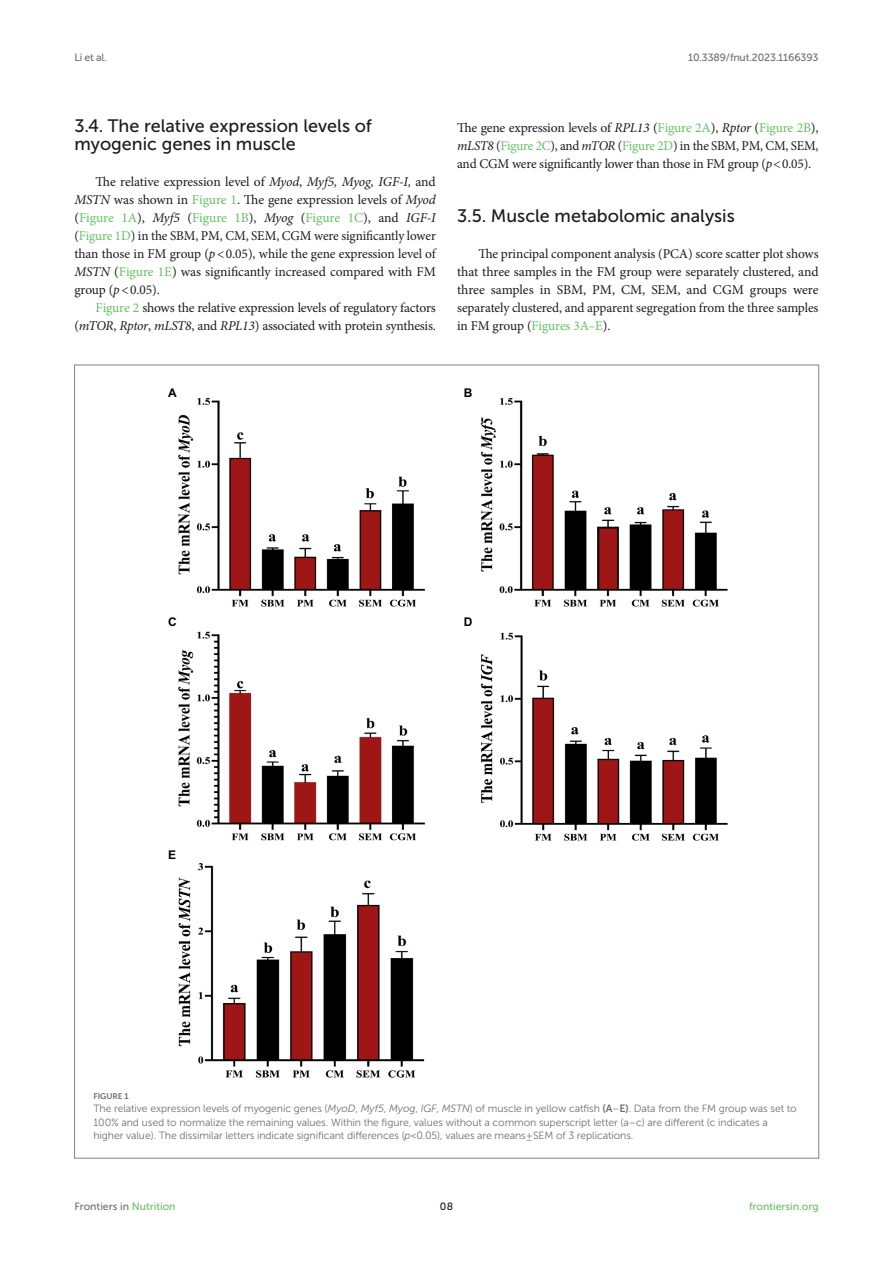
<style>
.page{position:relative;width:893px;height:1263px;background:#fff}
.page>*{position:absolute;margin:0;border:0;box-sizing:border-box;transform-origin:0 0}
.HEAD_2{font:18px/18px "Museo Sans 500";color:#1b1c1b}
.TEXT_FLUSH{font:13.5px/18px "Minion Pro";letter-spacing:-.005em;color:#1b1c1b;text-align:justify}
.TEXT{font:13.5px/18px "Minion Pro";letter-spacing:-.015em;color:#1b1c1b;text-align:right}
.t1{font:700 12px "Arial";color:#010001}
.FIG_LEG{font:10.5px/13.5px "Museo Sans 300";letter-spacing:-.01em;color:#706f70}
.t2{font:10.5px "Museo Sans 500";letter-spacing:-.015em;color:#706f70}
.t3{font:10.5px "Museo Sans 500";color:#65c161}
.t4{font:10.5px "Museo Sans 500";color:#1b1c1b}
.FIG_HD{font:8.25px "Museo Sans 700";letter-spacing:-.01em;color:#706f70}
.s1{font-style:italic}
.s2{color:#65c161}
.s3{font-family:"Museo Sans 700"}
</style>
<div class="page">
<img style="left:178px;top:397px;width:550px;height:681px">
<p class="t2" style="left:74px;top:51px;width:34px">Li et al.</p>
<p class="t2" style="left:688px;top:51px;width:132px">10.3389/fnut.2023.1166393</p>
<p class="HEAD_2" style="left:74px;top:117px;width:299px">3.4. The relative expression levels of myogenic genes in muscle</p>
<p class="TEXT_FLUSH" style="left:74px;top:173px;width:363px;text-indent:21px">The relative expression level of <span class="s1">Myod</span>, <span class="s1">Myf5, Myog, IGF-I,</span> and <span class="s1">MSTN</span> was shown in <span class="s2">Figure 1</span>. The gene expression levels of <span class="s1">Myod </span>(<span class="s2">Figure 1A</span>), <span class="s1">Myf5</span> (<span class="s2">Figure 1B</span>), <span class="s1">Myog</span> (<span class="s2">Figure 1C</span>), and <span class="s1">IGF-I </span>(<span class="s2">Figure 1D</span>) in the SBM, PM, CM, SEM, CGM were significantly lower than those in FM group (<span class="s1">p</span>&lt;0.05), while the gene expression level of <span class="s1">MSTN</span> (<span class="s2">Figure 1E</span>) was significantly increased compared with FM group (<span class="s1">p</span>&lt;0.05).</p>
<p class="TEXT" style="left:74px;top:299px;width:363px"><span class="s2">Figure 2</span> shows the relative expression levels of regulatory factors (<span class="s1">mTOR</span>, <span class="s1">Rptor</span>, <span class="s1">mLST8</span>, and <span class="s1">RPL13</span>) associated with protein synthesis.</p>
<p class="TEXT" style="left:457px;top:119px;width:363px;text-align:justify">The gene expression levels of <span class="s1">RPL13</span> (<span class="s2">Figure 2A</span>), <span class="s1">Rptor</span> (<span class="s2">Figure 2B</span>), <span class="s1">mLST8</span> (<span class="s2">Figure 2C</span>), and <span class="s1">mTOR</span> (<span class="s2">Figure 2D</span>) in the SBM, PM, CM, SEM, and CGM were significantly lower than those in FM group (<span class="s1">p</span>&lt;0.05).</p>
<p class="HEAD_2" style="left:457px;top:207px;width:279px">3.5. Muscle metabolomic analysis</p>
<p class="TEXT_FLUSH" style="left:457px;top:245px;width:363px;text-indent:21px">The principal component analysis (PCA) score scatter plot shows that three samples in the FM group were separately clustered, and three samples in SBM, PM, CM, SEM, and CGM groups were separately clustered, and apparent segregation from the three samples in FM group (<span class="s2">Figures 3A–E</span>).</p>
<p class="t1" style="left:168px;top:384px;width:10px">A</p>
<p class="t1" style="left:464px;top:384px;width:10px">B</p>
<p class="t1" style="left:168px;top:613px;width:10px">C</p>
<p class="t1" style="left:168px;top:846px;width:10px">E</p>
<p class="t1" style="left:464px;top:613px;width:10px">D</p>
<p class="FIG_HD" style="left:94px;top:1091px;width:37px">FIGURE 1</p>
<p class="FIG_LEG" style="left:94px;top:1102px;width:705px">The relative expression levels of myogenic genes (<span class="s1">MyoD</span>, <span class="s1">Myf5</span>, <span class="s1">Myog</span>, <span class="s1">IGF</span>, <span class="s1">MSTN</span>) of muscle in yellow catfish <span class="s3">(A</span>–<span class="s3">E)</span>. Data from the FM group was set to<br>100% and used to normalize the remaining values. Within the figure, values without a common superscript letter (a–c) are different (c indicates a higher value). The dissimilar letters indicate significant differences (<span class="s1">p</span> &lt; 0.05), values are means ± SEM of 3 replications.</p>
<p class="t2" style="left:74px;top:1200px;width:103px">Frontiers in <span class="s2">Nutrition</span></p>
<p class="t4" style="left:440px;top:1200px;width:15px">08</p>
<p class="t3" style="left:749px;top:1200px;width:71px">frontiersin.org</p>
</div>
